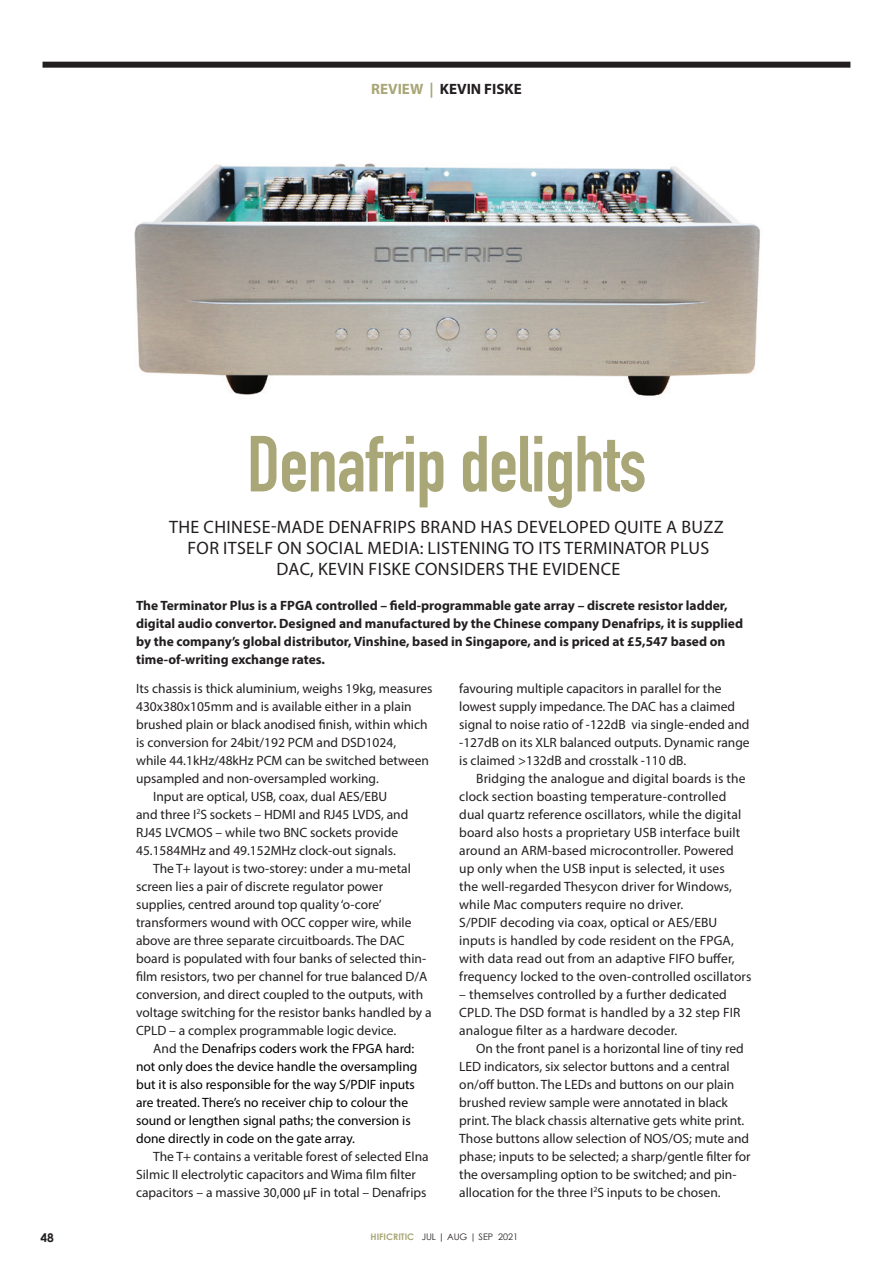
<style>
.page{position:relative;width:893px;height:1263px;background:#fff}
.page>*{position:absolute;margin:0;border:0;box-sizing:border-box;transform-origin:0 0}
.Body_text_AGP{font:700 78px "DIN Condensed";letter-spacing:-.01em;color:#a9a677}
._2020_Standfirst{font:18px "Myriad Pro";letter-spacing:.02em;color:#231f20}
.heading_3{font:700 15px "Myriad Pro";color:#231f20}
._2020_body_copy{font:13.5px/18px "Myriad Pro";color:#231f20}
._2020_body_copy-2{font:700 13.5px/18px "Myriad Pro";color:#231f20}
._2020_body_copy-3{font:13.5px/18px "Myriad Pro";color:#000}
.t1{font:700 12px "Century Gothic";color:#231f20}
.t2{font:9px "Century Gothic";color:#231f20}
.s1{color:#a9a677}
.s2{color:#231f20}
.s3{font-weight:700;color:#a9a677}
</style>
<div class="page">
<div style="left:43px;top:62px;width:807px;height:6px;background:#231f20"></div>
<img style="left:134px;top:163px;width:626px;height:233px">
<p class="heading_3" style="left:371px;top:79px;width:152px"><span class="s1">REVIEW |</span> KEVIN FISKE</p>
<p class="Body_text_AGP" style="left:247px;top:418px;width:401px">Denafrip delights</p>
<p class="_2020_Standfirst" style="left:169px;top:516px;width:556px">THE CHINESE-MADE DENAFRIPS BRAND HAS DEVELOPED QUITE A BUZZ</p>
<p class="_2020_Standfirst" style="left:187px;top:537px;width:523px">FOR ITSELF ON SOCIAL MEDIA: LISTENING TO ITS TERMINATOR PLUS</p>
<p class="_2020_Standfirst" style="left:276px;top:558px;width:345px">DAC, KEVIN FISKE CONSIDERS THE EVIDENCE</p>
<p class="_2020_body_copy-2" style="left:136px;top:596px;width:609px">The Terminator Plus is a FPGA controlled – field-programmable gate array – discrete resistor ladder, digital audio convertor. Designed and manufactured by the Chinese company Denafrips, it is supplied by the company’s global distributor, Vinshine, based in Singapore, and is priced at £5,547 based on time-of-writing exchange rates.</p>
<p class="_2020_body_copy" style="left:459px;top:679px;width:292px">favouring multiple capacitors in parallel for the lowest supply impedance. The DAC has a claimed signal to noise ratio of -122dB via single-ended and -127dB on its XLR balanced outputs. Dynamic range is claimed &gt;132dB and crosstalk -110 dB.</p>
<p class="_2020_body_copy" style="left:459px;top:769px;width:294px;text-indent:17px">Bridging the analogue and digital boards is the clock section boasting temperature-controlled dual quartz reference oscillators, while the digital board also hosts a proprietary USB interface built around an ARM-based microcontroller. Powered up only when the USB input is selected, it uses<br>the well-regarded Thesycon driver for Windows, while Mac computers require no driver.<br>S/PDIF decoding via coax, optical or AES/EBU inputs is handled by code resident on the FPGA, with data read out from an adaptive FIFO buffer, frequency locked to the oven-controlled oscillators</p>
<p class="_2020_body_copy" style="left:459px;top:985px;width:283px">– themselves controlled by a further dedicated<br>CPLD. The DSD format is handled by a 32 step FIR analogue filter as a hardware decoder.</p>
<p class="_2020_body_copy" style="left:459px;top:1039px;width:293px;text-indent:17px">On the front panel is a horizontal line of tiny red LED indicators, six selector buttons and a central on/off button. The LEDs and buttons on our plain brushed review sample were annotated in black print. The black chassis alternative gets white print.<br>Those buttons allow selection of NOS/OS; mute and phase; inputs to be selected; a sharp/gentle filter for the oversampling option to be switched; and pin&shy;allocation for the three I<sup>2</sup>S inputs to be chosen.</p>
<p class="_2020_body_copy" style="left:136px;top:679px;width:298px">Its chassis is thick aluminium, weighs 19kg, measures 430x380x105mm and is available either in a plain brushed plain or black anodised finish, within which is conversion for 24bit/192 PCM and DSD1024,<br>while 44.1kHz/48kHz PCM can be switched between upsampled and non-oversampled working.</p>
<p class="_2020_body_copy" style="left:136px;top:787px;width:274px;text-indent:17px">Input are optical, USB, coax, dual AES/EBU and three I<sup>2</sup>S sockets – HDMI and RJ45 LVDS, and RJ45 LVCMOS – while two BNC sockets provide 45.1584MHz and 49.152MHz clock-out signals.</p>
<p class="_2020_body_copy" style="left:136px;top:859px;width:297px;text-indent:17px">The T+ layout is two-storey: under a mu-metal screen lies a pair of discrete regulator power supplies, centred around top quality ‘o-core’ transformers wound with OCC copper wire, while above are three separate circuitboards. The DAC board is populated with four banks of selected thin&shy;film resistors, two per channel for true balanced D/A conversion, and direct coupled to the outputs, with voltage switching for the resistor banks handled by a CPLD – a complex programmable logic device.</p>
<p class="_2020_body_copy-3" style="left:136px;top:1039px;width:283px;text-indent:17px"><span class="s2">And the</span> Denafrips coders work the FPGA hard: not only does the device handle the oversampling but it is also responsible for the way S/PDIF inputs are treated. There’s no receiver chip to colour the sound or lengthen signal paths; the conversion is done directly in code on the gate array.</p>
<p class="_2020_body_copy" style="left:136px;top:1147px;width:294px;text-indent:17px">The T+ contains a veritable forest of selected Elna<br>Silmic II electrolytic capacitors and Wima film filter capacitors – a massive 30,000 µF in total – Denafrips</p>
<p class="t1" style="left:40px;top:1230px;width:15px">48</p>
<p class="t2" style="left:371px;top:1231px;width:149px"><span class="s3">HIFICRITIC</span> JUL | AUG | SEP 2021</p>
</div>
